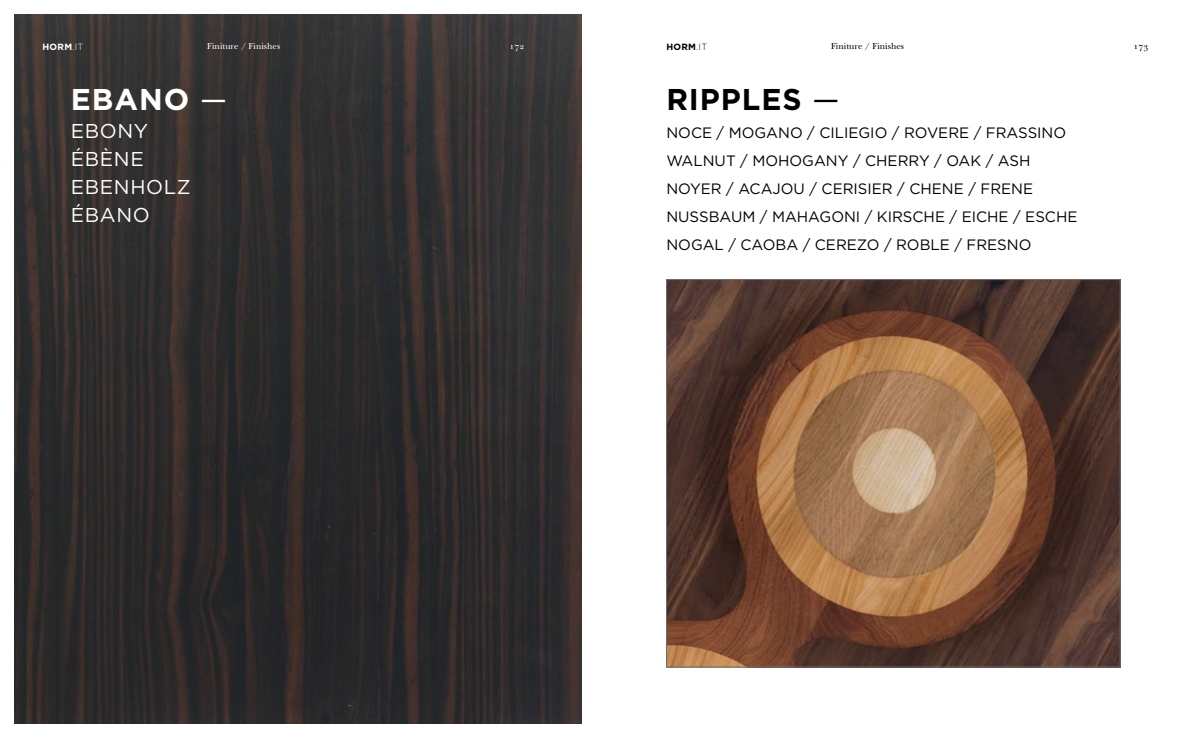
<style>
.page{position:relative;width:1191px;height:738px;background:#fff}
.page>*{position:absolute;margin:0;border:0;box-sizing:border-box;transform-origin:0 0}
.t1{font:700 30px "Gotham";letter-spacing:.03em;color:#000}
.t2{font:700 30px "Gotham";letter-spacing:.03em;color:#fff}
.t3{font:20px/28px "Gotham";letter-spacing:.03em;color:#fff}
.t4{font:15px/28px "Gotham";color:#000}
.t5{font:9px "New Baskerville Std";color:#fff}
.t6{font:9px "New Baskerville Std";color:#000}
.t7{font:700 9px "Gotham";color:#fff}
.t8{font:700 9px "Gotham";color:#000}
.t9{font:9px "New Baskerville SC";color:#fff}
.t10{font:9px "New Baskerville SC";color:#000}
.s1{font-weight:300}
.s2{font-weight:400}
</style>
<div class="page">
<img style="left:14px;top:14px;width:567px;height:709px">
<img style="left:668px;top:281px;width:450px;height:383px">
<p class="t7" style="left:43px;top:42px;width:42px">HORM<span class="s1">.IT</span></p>
<p class="t5" style="left:207px;top:41px;width:75px">Finiture / Finishes</p>
<p class="t9" style="left:509px;top:41px;width:17px">172</p>
<p class="t8" style="left:666px;top:42px;width:42px">HORM<span class="s1">.IT</span></p>
<p class="t6" style="left:831px;top:41px;width:75px">Finiture / Finishes</p>
<p class="t10" style="left:1133px;top:41px;width:17px">173</p>
<h1 class="t2" style="left:71px;top:82px;width:158px">EBANO <span class="s2">—</span></h1>
<h2 class="t3" style="left:71px;top:117px;width:121px">EBONY<br>ÉBÈNE<br>EBENHOLZ<br>ÉBANO</h2>
<h1 class="t1" style="left:666px;top:82px;width:174px">RIPPLES <span class="s2">—</span></h1>
<p class="t4" style="left:666px;top:119px;width:412px">NOCE / MOGANO / CILIEGIO / ROVERE / FRASSINO WALNUT / MOHOGANY / CHERRY / OAK / ASH NOYER / ACAJOU / CERISIER / CHENE / FRENE NUSSBAUM / MAHAGONI / KIRSCHE / EICHE / ESCHE NOGAL / CAOBA / CEREZO / ROBLE / FRESNO</p>
</div>
